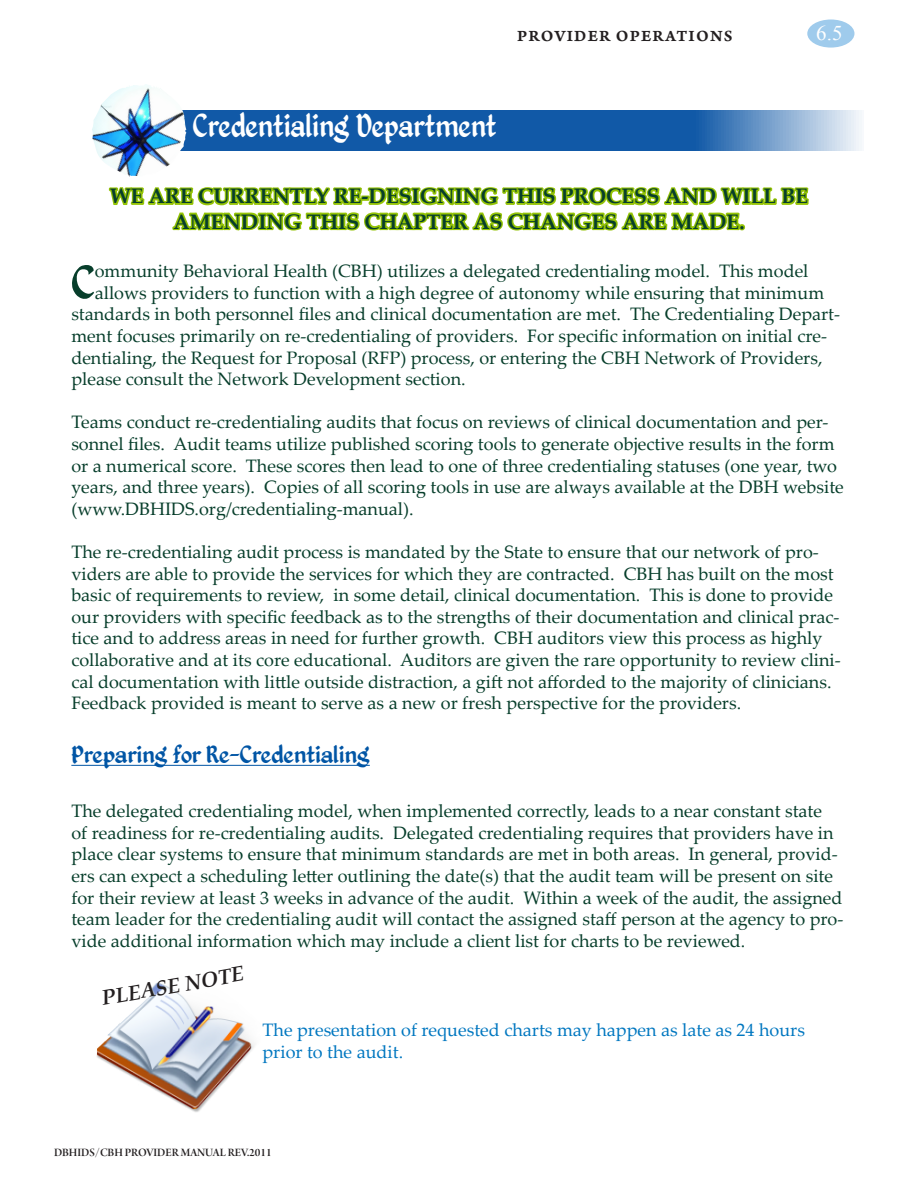
<style>
.page{position:relative;width:918px;height:1188px;background:#fff}
.page>*{position:absolute;margin:0;border:0;box-sizing:border-box;transform-origin:0 0}
.Body{font:51.75px "Kingthings Petrock";color:#073e2b}
.t1{font:36px "Kingthings Petrock";color:#fff;scale:.9 1}
.Small_Heading{font:27px "Kingthings Petrock";color:#0155a5}
.Body-2{font:700 21px "Palatino Linotype";color:#073e2b}
.Body-3{font:italic 700 21px "Palatino Linotype";color:#231f20}
.t2{font:21px "Times New Roman";color:#fff}
.Body-4{font:18px/21.6px "Palatino Linotype";color:#073e2b}
.Body_Heading{font:18px/21.6px "Palatino Linotype";color:#0077c0}
.t3{font:16.5px "Arno Pro Smbd Caption";letter-spacing:.07em;color:#231f20}
.t4{font:12px "Arno Pro Smbd Display";color:#231f20}
</style>
<div class="page">
<div style="left:807px;top:20px;width:47px;height:28px;background:#9fcbec;border-radius:50%"></div>
<svg style="left:186px;top:111px;width:676px;height:40px;background:#2d6cb1"></svg>
<img style="left:92px;top:84px;width:94px;height:93px">
<hr style="left:71px;top:765px;width:299px;height:1px;background:#0155a5">
<img style="left:97px;top:982px;width:157px;height:130px">
<svg style="left:108px;top:187px;width:701px;height:44px"></svg>
<p class="t3" style="left:517px;top:27px;width:217px">PROVIDER OPERATIONS</p>
<p class="t2" style="left:816px;top:19px;width:28px">6.5</p>
<h2 class="t1" style="left:193px;top:109px;width:339px">Credentialing Department</h2>
<p class="Body-2" style="left:110px;top:181px;width:55px">WE ARE</p>
<p class="Body-2" style="left:198px;top:181px;width:31px">CURRENTL</p>
<p class="Body-2" style="left:315px;top:181px;width:70px">Y RE-DESIGNING</p>
<p class="Body-2" style="left:503px;top:181px;width:14px">THIS</p>
<p class="Body-2" style="left:561px;top:181px;width:74px">PROCESS</p>
<p class="Body-2" style="left:665px;top:181px;width:18px">AND</p>
<p class="Body-2" style="left:722px;top:181px;width:15px">WILL</p>
<p class="Body-2" style="left:781px;top:181px;width:14px">BE</p>
<p class="Body-2" style="left:173px;top:207px;width:54px">AMENDING</p>
<p class="Body-2" style="left:307px;top:207px;width:14px">THIS</p>
<p class="Body-2" style="left:365px;top:207px;width:31px">CHAPTER</p>
<p class="Body-2" style="left:473px;top:207px;width:67px">AS CHANGES</p>
<p class="Body-2" style="left:623px;top:207px;width:16px">ARE</p>
<p class="Body-2" style="left:672px;top:207px;width:38px">MADE</p>
<p class="Body-2" style="left:739px;top:207px;width:7px">.</p>
<p class="Body" style="left:71px;top:259px;width:25px">C</p>
<p class="Body-4" style="left:95px;top:260px;width:715px">ommunity Behavioral Health (CBH) utilizes a delegated credentialing model. This model</p>
<p class="Body-4" style="left:95px;top:281px;width:731px">allows providers to function with a high degree of autonomy while ensuring that minimum</p>
<p class="Body-4" style="left:71px;top:303px;width:770px">standards in both personnel files and clinical documentation are met. The Credentialing Depart-</p>
<p class="Body-4" style="left:71px;top:324px;width:757px">ment focuses primarily on re-credentialing of providers. For specific information on initial cre-</p>
<p class="Body-4" style="left:71px;top:346px;width:753px">dentialing, the Request for Proposal (RFP) process, or entering the CBH Network of Providers,</p>
<p class="Body-4" style="left:71px;top:368px;width:396px">please consult the Network Development section.</p>
<p class="Body-4" style="left:71px;top:411px;width:774px">Teams conduct re-credentialing audits that focus on reviews of clinical documentation and per&shy;sonnel files. Audit teams utilize published scoring tools to generate objective results in the form or a numerical score. These scores then lead to one of three credentialing statuses (one year, two years, and three years). Copies of all scoring tools in use are always available at the DBH website (www.DBHIDS.org/credentialing-manual).</p>
<p class="Body-4" style="left:71px;top:540px;width:771px">The re-credentialing audit process is mandated by the State to ensure that our network of pro&shy;viders are able to provide the services for which they are contracted. CBH has built on the most basic of requirements to review, in some detail, clinical documentation. This is done to provide our providers with specific feedback as to the strengths of their documentation and clinical prac&shy;tice and to address areas in need for further growth. CBH auditors view this process as highly collaborative and at its core educational. Auditors are given the rare opportunity to review clini&shy;cal documentation with little outside distraction, a gift not afforded to the majority of clinicians.<br>Feedback provided is meant to serve as a new or fresh perspective for the providers.</p>
<p class="Small_Heading" style="left:71px;top:742px;width:300px">Preparing for Re-Credentialing</p>
<p class="Body-4" style="left:71px;top:800px;width:774px">The delegated credentialing model, when implemented correctly, leads to a near constant state<br>of readiness for re-credentialing audits. Delegated credentialing requires that providers have in place clear systems to ensure that minimum standards are met in both areas. In general, provid&shy;ers can expect a scheduling letter outlining the date(s) that the audit team will be present on site for their review at least 3 weeks in advance of the audit. Within a week of the audit, the assigned team leader for the credentialing audit will contact the assigned staff person at the agency to pro&shy;vide additional information which may include a client list for charts to be reviewed.</p>
<p class="Body-3" style="left:99px;top:984px;width:146px;rotate:-10deg">PLEASE NOTE</p>
<p class="Body_Heading" style="left:263px;top:1019px;width:544px">The presentation of requested charts may happen as late as 24 hours prior to the audit.</p>
<p class="t4" style="left:54px;top:1146px;width:219px">DBHIDS/CBH PROVIDER MANUAL REV.2011</p>
</div>
